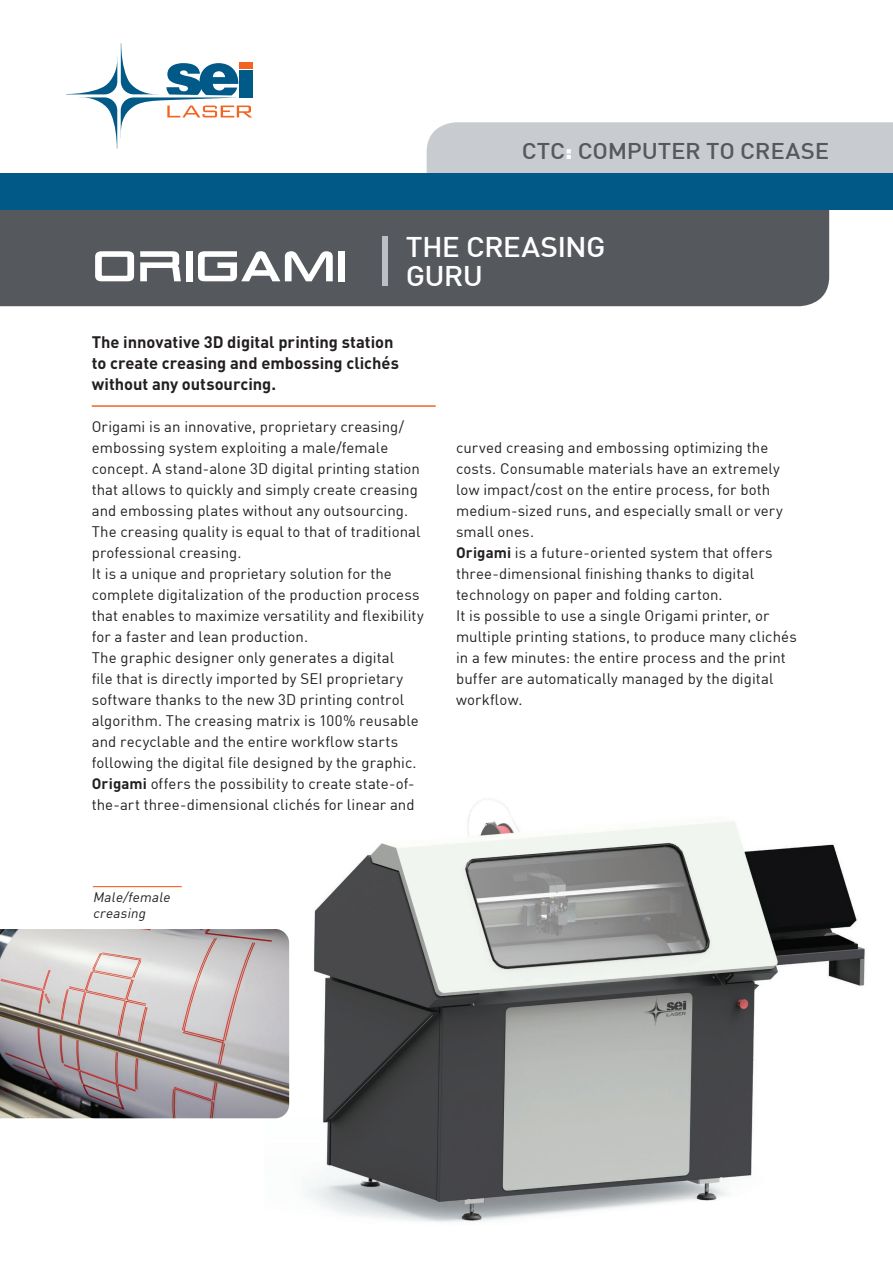
<style>
.page{position:relative;width:893px;height:1263px;background:#fff}
.page>*{position:absolute;margin:0;border:0;box-sizing:border-box;transform-origin:0 0}
.t1{font:500 27.9px/28.5px "DIN";letter-spacing:-.03em;color:#fff;scale:1.08 1}
.t2{font:500 22.35px "DIN";letter-spacing:-.01em;color:#55585d;scale:1.08 1}
.t3{font:700 16.5px/21px "DIN";color:#231f20}
.t4{font:15px/21px "DIN";letter-spacing:.005em;color:#231f20}
.t5{font:italic 13.5px/16.5px "DIN";color:#231f20}
.s1{font-weight:900;color:#fff}
.s2{font-family:"TR 909";font-weight:400;font-size:57px}
.s3{font-size:57px;color:#bcc0c6}
.s4{font-weight:700}
</style>
<div class="page">
<div style="left:427px;top:122px;width:466px;height:51px;background:#c8cbd0"></div>
<div style="left:0;top:209px;width:829px;height:97px;background:#55585d"></div>
<svg style="left:66px;top:43px;width:186px;height:106px"></svg>
<div style="left:0;top:173px;width:893px;height:36px;background:#005986"></div>
<hr style="left:92px;top:405px;width:344px;height:2px;background:#f36421">
<hr style="left:93px;top:886px;width:89px;height:1px;background:#f36421">
<img style="left:264px;top:798px;width:601px;height:424px">
<img style="left:0;top:929px;width:289px;height:189px">
<p class="t2" style="left:522px;top:136px;width:286px">CTC<span class="s1">:</span> COMPUTER TO CREASE</p>
<p class="t1" style="left:406px;top:232px;width:186px;text-indent:-314px"><span class="s2">origami</span> <span class="s3">|</span> THE CREASING<br>GURU</p>
<p class="t3" style="left:92px;top:331px;width:309px">The innovative 3D digital printing station to create creasing and embossing clichés without any outsourcing.</p>
<p class="t4" style="left:92px;top:416px;width:330px">Origami is an innovative, proprietary creasing/ embossing system exploiting a male/female concept. A stand-alone 3D digital printing station that allows to quickly and simply create creasing and embossing plates without any outsourcing.<br>The creasing quality is equal to that of traditional professional creasing.</p>
<p class="t4" style="left:92px;top:563px;width:334px">It is a unique and proprietary solution for the complete digitalization of the production process that enables to maximize versatility and flexibility for a faster and lean production.</p>
<p class="t4" style="left:92px;top:647px;width:329px">The graphic designer only generates a digital file that is directly imported by SEI proprietary software thanks to the new 3D printing control algorithm. The creasing matrix is 100% reusable and recyclable and the entire workflow starts following the digital file designed by the graphic.</p>
<p class="t4" style="left:92px;top:773px;width:324px"><span class="s4">Origami</span> offers the possibility to create state-of&shy;the-art three-dimensional clichés for linear and</p>
<p class="t5" style="left:93px;top:888px;width:82px">Male/female creasing</p>
<p class="t4" style="left:456px;top:437px;width:328px">curved creasing and embossing optimizing the costs. Consumable materials have an extremely low impact/cost on the entire process, for both medium-sized runs, and especially small or very small ones.</p>
<p class="t4" style="left:456px;top:542px;width:318px"><span class="s4">Origami</span> is a future-oriented system that offers three-dimensional finishing thanks to digital technology on paper and folding carton.</p>
<p class="t4" style="left:456px;top:605px;width:342px">It is possible to use a single Origami printer, or multiple printing stations, to produce many clichés in a few minutes: the entire process and the print buffer are automatically managed by the digital workflow.</p>
</div>
